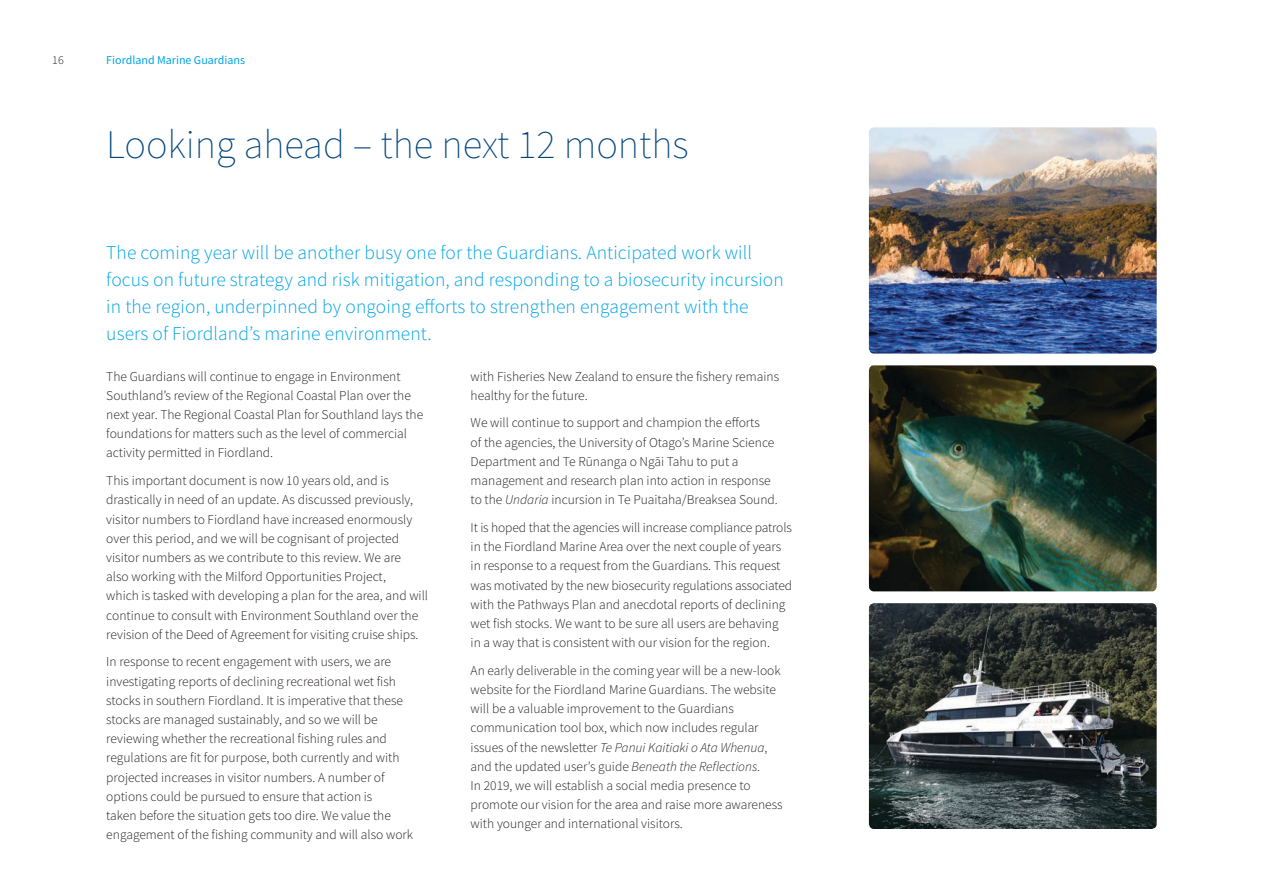
<style>
.page{position:relative;width:1263px;height:893px;background:#fff}
.page>*{position:absolute;margin:0;border:0;box-sizing:border-box;transform-origin:0 0}
.t1{font:200 40.5px "Source Sans Pro";color:#00447c}
.t2{font:300 19.5px/27px "Source Sans Pro";letter-spacing:.005em;color:#00a4e4}
.t3{font:300 13.5px/19.2px "Source Sans Pro";color:#231f20}
.t4{font:12px "Source Sans Pro";color:#00a4e4}
.t5{font:300 12px "Source Sans Pro";color:#231f20}
.s1{font-style:italic}
</style>
<div class="page">
<img style="left:869px;top:127px;width:288px;height:227px">
<img style="left:869px;top:603px;width:288px;height:226px">
<img style="left:869px;top:365px;width:288px;height:226px">
<p class="t5" style="left:52px;top:52px;width:13px">16</p>
<p class="t4" style="left:106px;top:52px;width:140px">Fiordland Marine Guardians</p>
<h1 class="t1" style="left:106px;top:120px;width:584px">Looking ahead – the next 12 months</h1>
<p class="t2" style="left:106px;top:239px;width:679px">The coming year will be another busy one for the Guardians. Anticipated work will focus on future strategy and risk mitigation, and responding to a biosecurity incursion in the region, underpinned by ongoing efforts to strengthen engagement with the users of Fiordland’s marine environment.</p>
<p class="t3" style="left:106px;top:367px;width:318px">The Guardians will continue to engage in Environment Southland’s review of the Regional Coastal Plan over the next year. The Regional Coastal Plan for Southland lays the foundations for matters such as the level of commercial activity permitted in Fiordland.</p>
<p class="t3" style="left:106px;top:471px;width:323px">This important document is now 10 years old, and is drastically in need of an update. As discussed previously, visitor numbers to Fiordland have increased enormously over this period, and we will be cognisant of projected visitor numbers as we contribute to this review. We are<br>also working with the Milford Opportunities Project,<br>which is tasked with developing a plan for the area, and will continue to consult with Environment Southland over the revision of the Deed of Agreement for visiting cruise ships.</p>
<p class="t3" style="left:106px;top:652px;width:308px">In response to recent engagement with users, we are investigating reports of declining recreational wet fish stocks in southern Fiordland. It is imperative that these stocks are managed sustainably, and so we will be reviewing whether the recreational fishing rules and regulations are fit for purpose, both currently and with projected increases in visitor numbers. A number of options could be pursued to ensure that action is<br>taken before the situation gets too dire. We value the engagement of the fishing community and will also work</p>
<p class="t3" style="left:471px;top:366px;width:310px">with Fisheries New Zealand to ensure the fishery remains healthy for the future.</p>
<p class="t3" style="left:471px;top:413px;width:309px">We will continue to support and champion the efforts<br>of the agencies, the University of Otago’s Marine Science Department and Te Rūnanga o Ngāi Tahu to put a management and research plan into action in response to the <span class="s1">Undaria</span> incursion in Te Puaitaha/Breaksea Sound.</p>
<p class="t3" style="left:471px;top:518px;width:323px">It is hoped that the agencies will increase compliance patrols in the Fiordland Marine Area over the next couple of years in response to a request from the Guardians. This request was motivated by the new biosecurity regulations associated with the Pathways Plan and anecdotal reports of declining wet fish stocks. We want to be sure all users are behaving in a way that is consistent with our vision for the region.</p>
<p class="t3" style="left:471px;top:661px;width:314px">An early deliverable in the coming year will be a new-look website for the Fiordland Marine Guardians. The website will be a valuable improvement to the Guardians communication tool box, which now includes regular issues of the newsletter <span class="s1">Te Panui Kaitiaki o Ata Whenua</span>, and the updated user’s guide <span class="s1">Beneath the Reflections</span>.<br>In 2019, we will establish a social media presence to promote our vision for the area and raise more awareness with younger and international visitors.</p>
</div>
